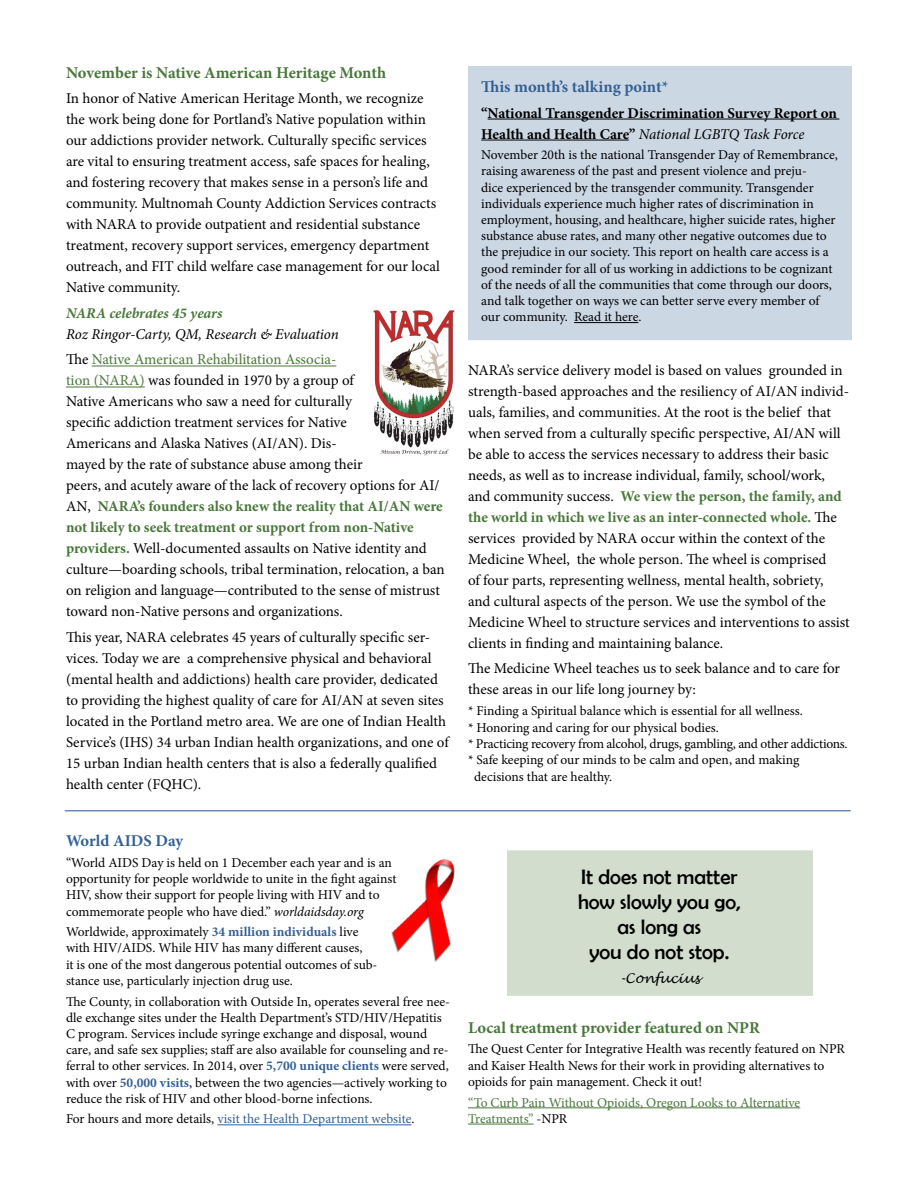
<style>
.page{position:relative;width:918px;height:1188px;background:#fff}
.page>*{position:absolute;margin:0;border:0;box-sizing:border-box;transform-origin:0 0}
.t1{font:21px/25.2px "Berlin Sans FB";color:#000;text-align:center}
.t2{font:700 16.5px "Minion Pro";letter-spacing:-.005em;color:#49773b}
.t3{font:700 16.5px "Minion Pro";color:#346094}
.t4{font:15px/21px "Minion Pro";color:#000}
.t5{font:700 15px/21px "Minion Pro";color:#000}
.t6{font:italic 15px/25.5px "Minion Pro";letter-spacing:-.01em;color:#000}
.t7{font:italic 700 15px "Minion Pro";letter-spacing:-.005em;color:#49773b}
.t8{font:13.5px/16.2px "Minion Pro";color:#000}
.t9{font:13.5px/16.2px "Minion Pro";letter-spacing:-.005em;color:#49773b}
.t10{font:13.5px "Minion Pro";letter-spacing:-.02em;color:#000}
.t11{font:13.5px "Minion Pro";letter-spacing:-.005em;color:#346094}
.t12{font:italic 13.5px "Lucida Handwriting";color:#000}
.s1{font-style:normal}
.s2{font-style:normal;color:#49773b}
.s3{color:#49773b}
.s4{font-weight:700;color:#49773b}
.s5{font-style:italic}
.s6{font-weight:700;color:#346094}
.s7{color:#000}
.s8{font-weight:400;font-style:italic}
</style>
<div class="page">
<hr style="left:468px;top:1108px;width:332px;height:1px;background:#49773b">
<hr style="left:468px;top:1124px;width:66px;height:1px;background:#49773b">
<hr style="left:217px;top:1125px;width:194px;height:1px;background:#346094">
<div style="left:507px;top:850px;width:306px;height:146px;background:#d2ddce"></div>
<img style="left:391px;top:858px;width:64px;height:104px">
<div style="left:468px;top:66px;width:384px;height:274px;background:#ccd7e4"></div>
<hr style="left:488px;top:119px;width:351px;height:1px;background:#000">
<hr style="left:481px;top:140px;width:148px;height:1px;background:#000">
<hr style="left:574px;top:322px;width:64px;height:1px;background:#000">
<hr style="left:92px;top:366px;width:244px;height:1px;background:#49773b">
<hr style="left:66px;top:387px;width:79px;height:1px;background:#49773b">
<img style="left:373px;top:310px;width:82px;height:145px">
<hr style="left:65px;top:810px;width:786px;height:2px;background:#6d8db2">
<p class="t2" style="left:66px;top:61px;width:322px">November is Native American Heritage Month</p>
<p class="t4" style="left:66px;top:88px;width:375px">In honor of Native American Heritage Month, we recognize the work being done for Portland’s Native population within our addictions provider network. Culturally specific services are vital to ensuring treatment access, safe spaces for healing, and fostering recovery that makes sense in a person’s life and community. Multnomah County Addiction Services contracts with NARA to provide outpatient and residential substance treatment, recovery support services, emergency department outreach, and FIT child welfare case management for our local Native community.</p>
<p class="t7" style="left:66px;top:303px;width:158px">NARA celebrates 45 years</p>
<p class="t6" style="left:66px;top:321px;width:274px">Roz Ringor-Carty, QM, Research &amp; Evaluation<br><span class="s1">The</span> <span class="s2">Native American Rehabilitation Associa-</span></p>
<p class="t4" style="left:66px;top:370px;width:380px"><span class="s3">tion (NARA)</span> was founded in 1970 by a group of<br>Native Americans who saw a need for culturally<br>specific addiction treatment services for Native<br>Americans and Alaska Natives (AI/AN). Dis-<br>mayed by the rate of substance abuse among their<br>peers, and acutely aware of the lack of recovery options for AI/ AN, <span class="s4">NARA’s founders also knew the reality that AI/AN were not likely to seek treatment or support from non-Native providers.</span> Well-documented assaults on Native identity and culture—boarding schools, tribal termination, relocation, a ban on religion and language—contributed to the sense of mistrust toward non-Native persons and organizations.</p>
<p class="t4" style="left:66px;top:627px;width:384px">This year, NARA celebrates 45 years of culturally specific ser&shy;vices. Today we are a comprehensive physical and behavioral (mental health and addictions) health care provider, dedicated to providing the highest quality of care for AI/AN at seven sites located in the Portland metro area. We are one of Indian Health Service’s (IHS) 34 urban Indian health organizations, and one of 15 urban Indian health centers that is also a federally qualified health center (FQHC).</p>
<p class="t3" style="left:66px;top:829px;width:119px">World AIDS Day</p>
<p class="t8" style="left:66px;top:855px;width:332px">“World AIDS Day is held on 1 December each year and is an opportunity for people worldwide to unite in the fight against HIV, show their support for people living with HIV and to commemorate people who have died.” <span class="s5">worldaidsday.org</span></p>
<p class="t8" style="left:66px;top:924px;width:313px">Worldwide, approximately <span class="s6">34 million individuals</span> live with HIV/AIDS. While HIV has many different causes,<br>it is one of the most dangerous potential outcomes of sub&shy;stance use, particularly injection drug use.</p>
<p class="t8" style="left:66px;top:993px;width:386px">The County, in collaboration with Outside In, operates several free nee&shy;dle exchange sites under the Health Department’s STD/HIV/Hepatitis C program. Services include syringe exchange and disposal, wound care, and safe sex supplies; staff are also available for counseling and re&shy;ferral to other services. In 2014, over <span class="s6">5,700 unique clients</span> were served, with over <span class="s6">50,000 visits</span>, between the two agencies—actively working to reduce the risk of HIV and other blood-borne infections.</p>
<p class="t11" style="left:66px;top:1110px;width:350px"><span class="s7">For hours and more details,</span> visit the Health Department website<span class="s7">.</span></p>
<p class="t3" style="left:481px;top:75px;width:189px">This month’s talking point*</p>
<p class="t5" style="left:481px;top:102px;width:357px">“National Transgender Discrimination Survey Report on<br>Health and Health Care” <span class="s8">National LGBTQ Task Force</span></p>
<p class="t8" style="left:481px;top:147px;width:358px">November 20th is the national Transgender Day of Remembrance, raising awareness of the past and present violence and preju-<br>dice experienced by the transgender community. Transgender individuals experience much higher rates of discrimination in employment, housing, and healthcare, higher suicide rates, higher substance abuse rates, and many other negative outcomes due to the prejudice in our society. This report on health care access is a good reminder for all of us working in addictions to be cognizant of the needs of all the communities that come through our doors, and talk together on ways we can better serve every member of our community. Read it here.</p>
<p class="t4" style="left:468px;top:359px;width:383px">NARA’s service delivery model is based on values grounded in strength-based approaches and the resiliency of AI/AN individ&shy;uals, families, and communities. At the root is the belief that when served from a culturally specific perspective, AI/AN will be able to access the services necessary to address their basic needs, as well as to increase individual, family, school/work, and community success. <span class="s4">We view the person, the family, and the world in which we live as an inter-connected whole.</span> The services provided by NARA occur within the context of the Medicine Wheel, the whole person. The wheel is comprised<br>of four parts, representing wellness, mental health, sobriety,<br>and cultural aspects of the person. We use the symbol of the Medicine Wheel to structure services and interventions to assist clients in finding and maintaining balance.</p>
<p class="t4" style="left:468px;top:658px;width:374px">The Medicine Wheel teaches us to seek balance and to care for these areas in our life long journey by:</p>
<p class="t8" style="left:468px;top:703px;width:336px">* Finding a Spiritual balance which is essential for all wellness.</p>
<p class="t8" style="left:468px;top:719px;width:252px">* Honoring and caring for our physical bodies.</p>
<p class="t10" style="left:468px;top:735px;width:381px">* Practicing recovery from alcohol, drugs, gambling, and other addictions.</p>
<p class="t8" style="left:468px;top:752px;width:333px">* Safe keeping of our minds to be calm and open, and making</p>
<p class="t8" style="left:474px;top:769px;width:140px">decisions that are healthy.</p>
<h1 class="t1" style="left:578px;top:864px;width:164px">It does not matter how slowly you go, as long as<br>you do not stop.</h1>
<p class="t12" style="left:619px;top:970px;width:83px">-Confucius</p>
<p class="t2" style="left:468px;top:1016px;width:293px">Local treatment provider featured on NPR</p>
<p class="t8" style="left:468px;top:1041px;width:379px">The Quest Center for Integrative Health was recently featured on NPR and Kaiser Health News for their work in providing alternatives to opioids for pain management. Check it out!</p>
<p class="t9" style="left:468px;top:1094px;width:334px">“To Curb Pain Without Opioids, Oregon Looks to Alternative<br>Treatments” <span class="s7">-NPR</span></p>
</div>
